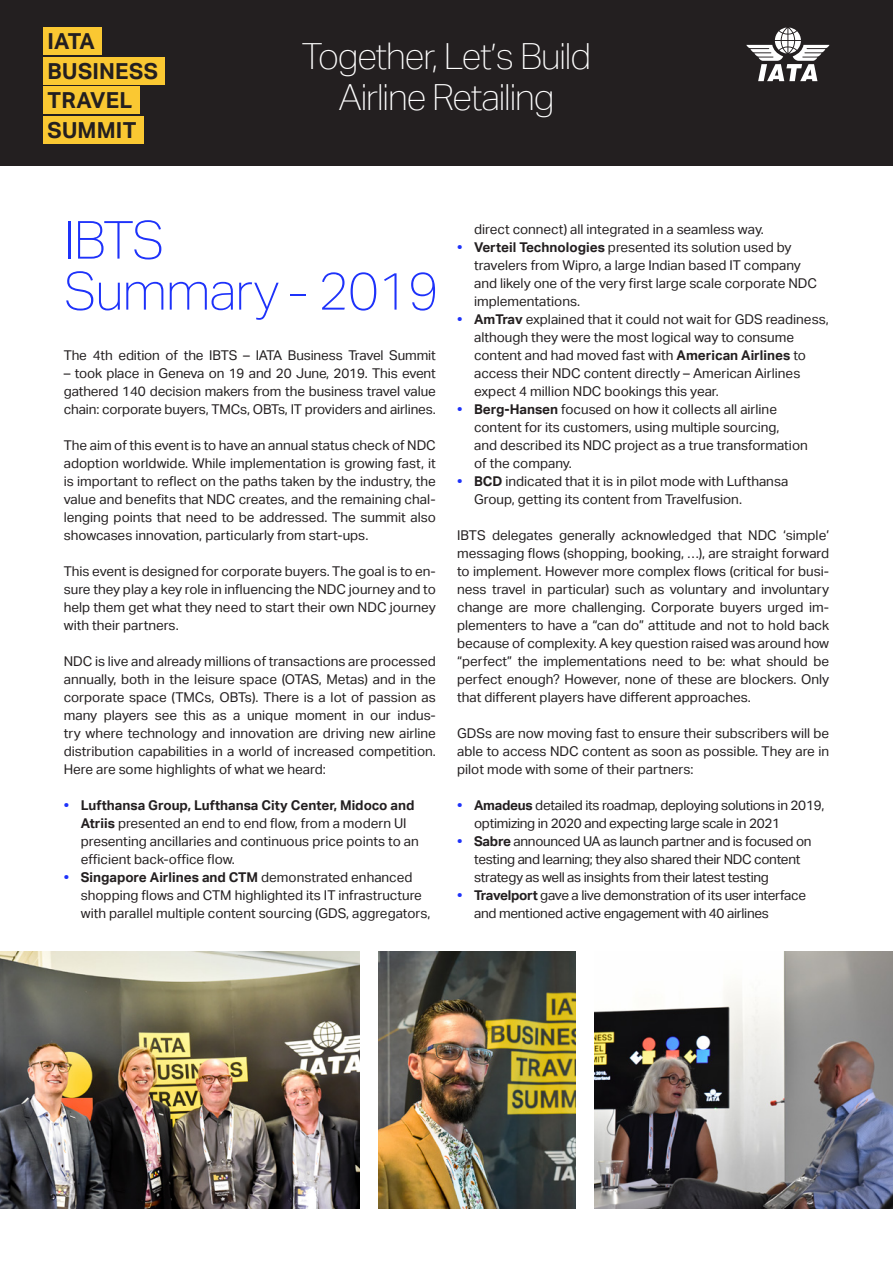
<style>
.page{position:relative;width:893px;height:1263px;background:#fff}
.page>*{position:absolute;margin:0;border:0;box-sizing:border-box;transform-origin:0 0}
.Plain_Text{font:100 52.5px/51px "Aktiv Grotesk";letter-spacing:-.02em;color:#1e32fa}
.t1{font:100 36px/40.5px "Aktiv Grotesk";letter-spacing:-.03em;color:#fff;text-align:center}
.t2{font:700 22.05px/29.5px "Aktiv Grotesk";letter-spacing:.01em;color:#231f20}
.Plain_Text-2{font:13.5px/18px "Aktiv Grotesk";color:#231f20;text-align:justify}
.Plain_Text-3{font:13.5px/18px "Aktiv Grotesk";letter-spacing:-.02em;color:#231f20}
.s1{font-weight:700;color:#1e32fa}
.s2{font-weight:700}
</style>
<div class="page">
<div style="left:0;top:0;width:893px;height:166px;background:#231f20"></div>
<div style="left:43px;top:28px;width:58px;height:27px;background:#fac832"></div>
<div style="left:43px;top:57px;width:121px;height:27px;background:#fac832"></div>
<div style="left:43px;top:87px;width:97px;height:27px;background:#fac832"></div>
<div style="left:43px;top:116px;width:101px;height:27px;background:#fac832"></div>
<svg style="left:746px;top:28px;width:83px;height:53px"></svg>
<img style="left:0;top:951px;width:359px;height:258px">
<img style="left:594px;top:951px;width:299px;height:258px">
<img style="left:378px;top:951px;width:197px;height:258px">
<h3 class="t2" style="left:48px;top:27px;width:112px">IATA<br>BUSINESS<br>TRAVEL<br>SUMMIT</h3>
<h2 class="t1" style="left:302px;top:37px;width:291px">Together, Let’s Build<br>Airline Retailing</h2>
<p class="Plain_Text" style="left:64px;top:215px;width:377px">IBTS<br>Summary - 2019</p>
<p class="Plain_Text-2" style="left:474px;top:220px;width:291px">direct connect) all integrated in a seamless way.</p>
<p class="Plain_Text-2" style="left:474px;top:238px;width:345px;text-align:left;text-indent:-17px"><span class="s1">•</span> <span class="s2">Verteil Technologies</span> presented its solution used by travelers from Wipro, a large Indian based IT company and likely one of the very first large scale corporate NDC implementations.</p>
<p class="Plain_Text-2" style="left:474px;top:310px;width:356px;text-align:left;text-indent:-17px"><span class="s1">•</span> <span class="s2">AmTrav</span> explained that it could not wait for GDS readiness, although they were the most logical way to consume content and had moved fast with <span class="s2">American Airlines</span> to access their NDC content directly – American Airlines expect 4 million NDC bookings this year.</p>
<p class="Plain_Text-2" style="left:474px;top:400px;width:335px;text-align:left;text-indent:-17px"><span class="s1">•</span> <span class="s2">Berg-Hansen</span> focused on how it collects all airline content for its customers, using multiple sourcing,<br>and described its NDC project as a true transformation of the company.</p>
<p class="Plain_Text-2" style="left:474px;top:472px;width:316px;text-indent:-17px"><span class="s1">•</span> <span class="s2">BCD</span> indicated that it is in pilot mode with Lufthansa<br>Group, getting its content from Travelfusion.</p>
<p class="Plain_Text-2" style="left:457px;top:526px;width:374px">IBTS delegates generally acknowledged that NDC ‘simple’ messaging flows (shopping, booking, …), are straight forward to implement. However more complex flows (critical for busi&shy;ness travel in particular) such as voluntary and involuntary change are more challenging. Corporate buyers urged im&shy;plementers to have a “can do” attitude and not to hold back because of complexity. A key question raised was around how “perfect” the implementations need to be: what should be perfect enough? However, none of these are blockers. Only that different players have different approaches.</p>
<p class="Plain_Text-2" style="left:457px;top:724px;width:374px">GDSs are now moving fast to ensure their subscribers will be able to access NDC content as soon as possible. They are in pilot mode with some of their partners:</p>
<p class="Plain_Text-3" style="left:474px;top:796px;width:352px;text-indent:-17px"><span class="s1">•</span> <span class="s2">Amadeus</span> detailed its roadmap, deploying solutions in 2019, optimizing in 2020 and expecting large scale in 2021</p>
<p class="Plain_Text-3" style="left:474px;top:832px;width:339px;text-indent:-17px"><span class="s1">•</span> <span class="s2">Sabre</span> announced UA as launch partner and is focused on testing and learning; they also shared their NDC content strategy as well as insights from their latest testing</p>
<p class="Plain_Text-3" style="left:474px;top:886px;width:333px;text-indent:-17px"><span class="s1">•</span> <span class="s2">Travelport</span> gave a live demonstration of its user interface and mentioned active engagement with 40 airlines</p>
<p class="Plain_Text-2" style="left:64px;top:346px;width:374px">The 4th edition of the IBTS – IATA Business Travel Summit</p>
<p class="Plain_Text-2" style="left:64px;top:364px;width:374px">– took place in Geneva on 19 and 20 June, 2019. This event gathered 140 decision makers from the business travel value chain: corporate buyers, TMCs, OBTs, IT providers and airlines.</p>
<p class="Plain_Text-2" style="left:64px;top:436px;width:374px">The aim of this event is to have an annual status check of NDC adoption worldwide. While implementation is growing fast, it is important to reflect on the paths taken by the industry, the value and benefits that NDC creates, and the remaining chal&shy;lenging points that need to be addressed. The summit also showcases innovation, particularly from start-ups.</p>
<p class="Plain_Text-2" style="left:64px;top:562px;width:374px">This event is designed for corporate buyers. The goal is to en&shy;sure they play a key role in influencing the NDC journey and to help them get what they need to start their own NDC journey with their partners.</p>
<p class="Plain_Text-2" style="left:64px;top:652px;width:374px">NDC is live and already millions of transactions are processed annually, both in the leisure space (OTAS, Metas) and in the corporate space (TMCs, OBTs). There is a lot of passion as many players see this as a unique moment in our indus&shy;try where technology and innovation are driving new airline distribution capabilities in a world of increased competition.<br>Here are some highlights of what we heard:</p>
<p class="Plain_Text-2" style="left:81px;top:796px;width:339px;text-align:left;text-indent:-17px"><span class="s1">•</span> <span class="s2">Lufthansa Group, Lufthansa City Center, Midoco and Atriis</span> presented an end to end flow, from a modern UI presenting ancillaries and continuous price points to an efficient back-office flow.</p>
<p class="Plain_Text-2" style="left:81px;top:868px;width:351px;text-align:left;text-indent:-17px"><span class="s1">•</span> <span class="s2">Singapore Airlines and CTM</span> demonstrated enhanced shopping flows and CTM highlighted its IT infrastructure with parallel multiple content sourcing (GDS, aggregators,</p>
</div>
